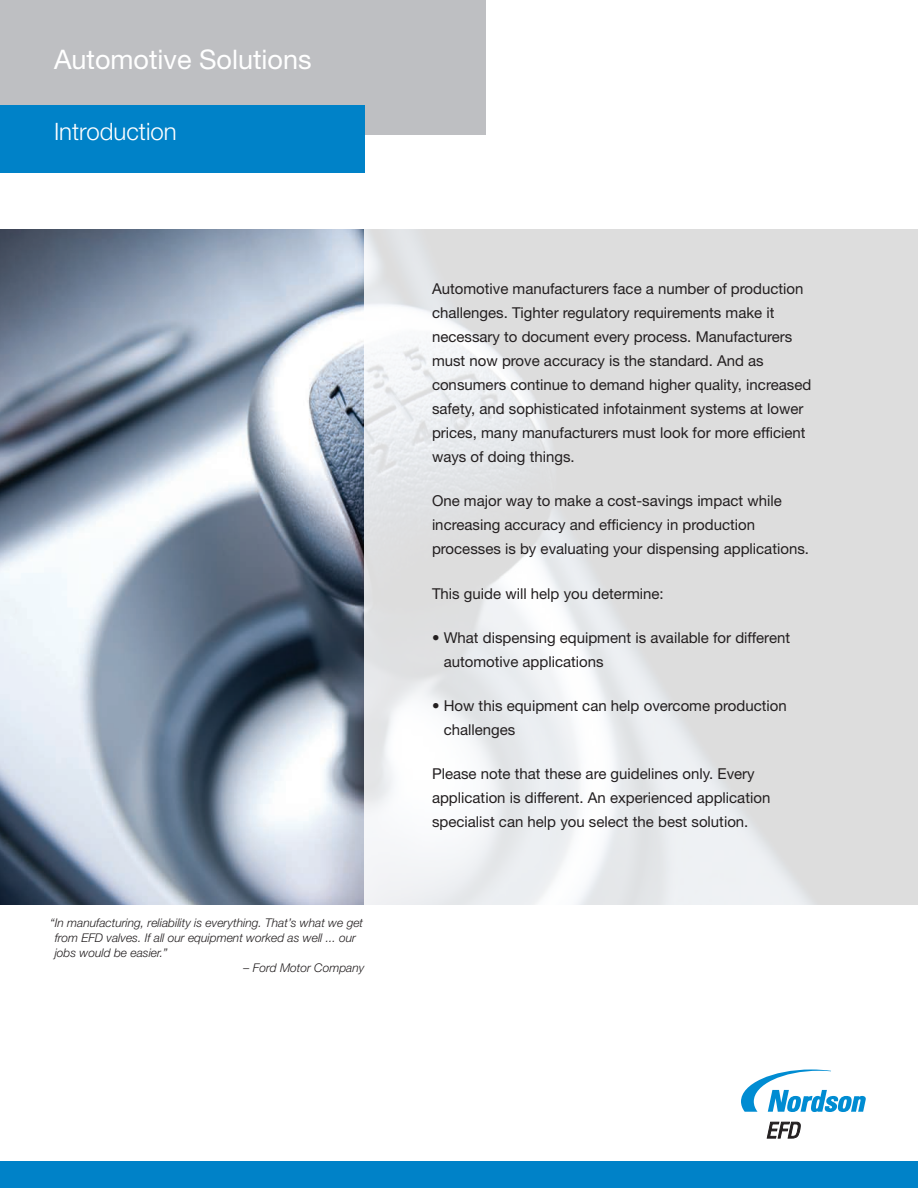
<style>
.page{position:relative;width:918px;height:1188px;background:#fff}
.page>*{position:absolute;margin:0;border:0;box-sizing:border-box;transform-origin:0 0}
.EFD-DataSheet-MainTi{font:27px "Helvetica Neue LT Std";color:#fff}
.EFD-DataSheet-MainTi-2{font:300 24px "Helvetica Neue LT Std";color:#fff}
.t1{font:15px/24px "Helvetica Neue LT Std";color:#231f20}
.t2{font:italic 300 12px/15px "Helvetica Neue LT Std";color:#231f20}
</style>
<div class="page">
<div style="left:0;top:0;width:486px;height:135px;background:#bebfc2"></div>
<div style="left:0;top:105px;width:364px;height:67px;background:#0082c8"></div>
<img style="left:0;top:230px;width:364px;height:674px">
<div style="left:0;top:1161px;width:918px;height:27px;background:#0082c8"></div>
<svg style="left:767px;top:1122px;width:34px;height:16px"></svg>
<svg style="left:741px;top:1070px;width:125px;height:42px"></svg>
<svg style="left:364px;top:229px;width:554px;height:676px;fill:#ddd"></svg>
<p class="EFD-DataSheet-MainTi" style="left:54px;top:43px;width:259px">Automotive Solutions</p>
<p class="EFD-DataSheet-MainTi-2" style="left:54px;top:117px;width:124px">Introduction</p>
<p class="t2" style="left:55px;top:915px;width:310px;text-indent:-4px">“In manufacturing, reliability is everything. That’s what we get from EFD valves. If all our equipment worked as well ... our jobs would be easier.”</p>
<p class="t2" style="left:244px;top:960px;width:122px">– Ford Motor Company</p>
<p class="t1" style="left:432px;top:277px;width:381px">Automotive manufacturers face a number of production challenges. Tighter regulatory requirements make it necessary to document every process. Manufacturers must now prove accuracy is the standard. And as consumers continue to demand higher quality, increased safety, and sophisticated infotainment systems at lower prices, many manufacturers must look for more efficient ways of doing things.</p>
<p class="t1" style="left:432px;top:489px;width:379px">One major way to make a cost-savings impact while increasing accuracy and efficiency in production processes is by evaluating your dispensing applications.</p>
<p class="t1" style="left:432px;top:581px;width:233px">This guide will help you determine:</p>
<p class="t1" style="left:444px;top:625px;width:348px;text-indent:-12px">• What dispensing equipment is available for different automotive applications</p>
<p class="t1" style="left:444px;top:694px;width:345px;text-indent:-12px">• How this equipment can help overcome production challenges</p>
<p class="t1" style="left:432px;top:762px;width:340px">Please note that these are guidelines only. Every application is different. An experienced application specialist can help you select the best solution.</p>
</div>
